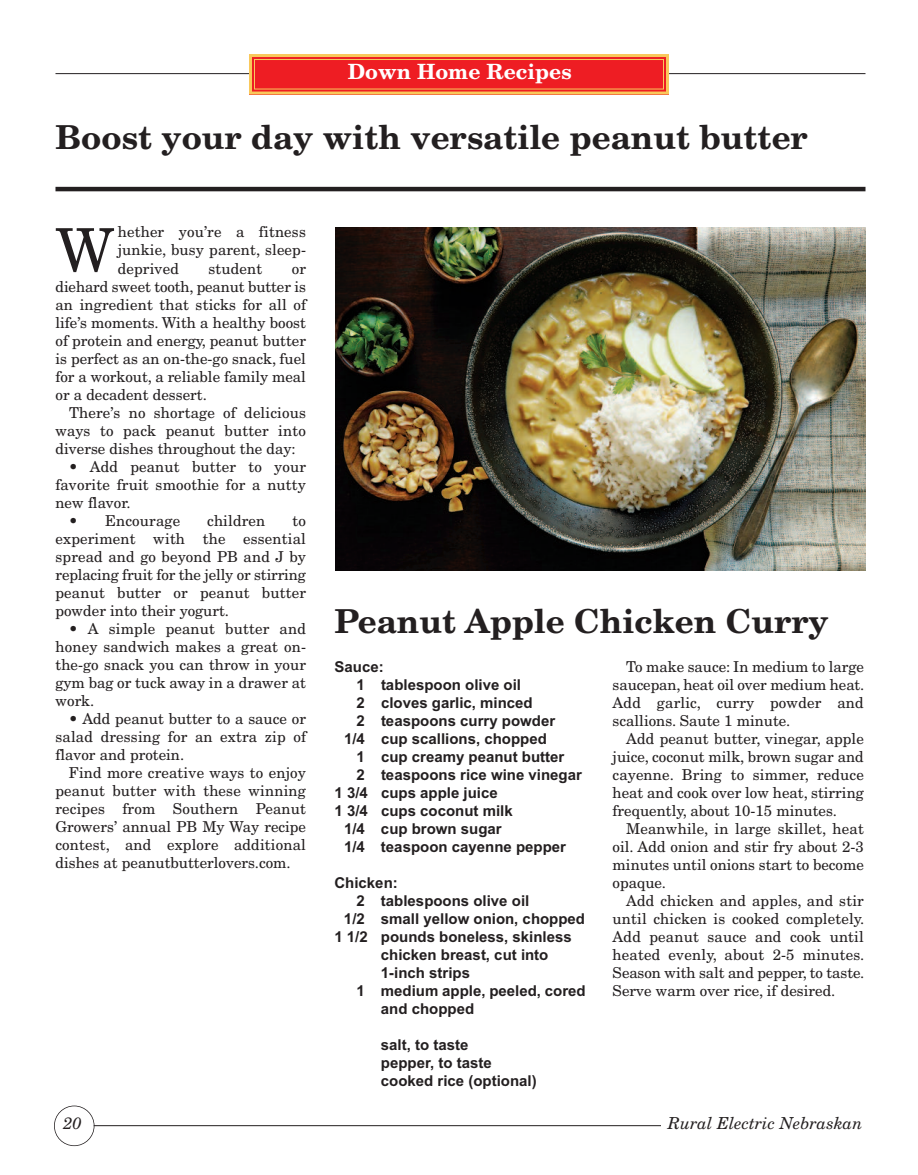
<style>
.page{position:relative;width:918px;height:1175px;background:#fff}
.page>*{position:absolute;margin:0;border:0;box-sizing:border-box;transform-origin:0 0}
.t1{font:60px "New Century Schlbk";color:#231f20}
.t2{font:700 33px "New Century Schlbk";color:#231f20}
.t3{font:700 21px "New Century Schlbk";color:#fff}
.t4{font:italic 16.5px "New Century Schlbk";color:#231f20}
.t5{font:15px/18px "New Century Schlbk";color:#231f20;text-align:justify}
.t6{font:700 15px/18.1px "Arial";color:#231f20}
</style>
<div class="page">
<div style="left:54px;top:1105px;width:40px;height:41px;border:2px solid #231f20;border-radius:50%"></div>
<hr style="left:94px;top:1125px;width:648px;height:1px;background:#231f20">
<div style="left:662px;top:1115px;width:202px;height:22px;background:#fff"></div>
<hr style="left:56px;top:73px;width:810px;height:1px;background:#231f20">
<div style="left:249px;top:55px;width:420px;height:39px;background:#ee1d23"></div>
<div style="left:249px;top:54px;width:420px;height:40px;border:3px solid #f9c85b"></div>
<div style="left:254px;top:59px;width:410px;height:30px;border:1px solid #f9c85b"></div>
<hr style="left:56px;top:187px;width:810px;height:4px;background:#231f20">
<img style="left:335px;top:227px;width:530px;height:343px">
<h3 class="t3" style="left:348px;top:64px;width:225px">Down Home Recipes</h3>
<h2 class="t2" style="left:56px;top:125px;width:754px">Boost your day with versatile peanut butter</h2>
<p class="t5" style="left:118px;top:225px;width:190px">hether you’re a fitness junkie, busy parent, sleep&shy;deprived</p>
<h1 class="t1" style="left:56px;top:228px;width:60px">W</h1>
<p class="t5" style="left:208px;top:261px;width:55px">student</p>
<p class="t5" style="left:55px;top:261px;width:252px;text-indent:236px">or diehard sweet tooth, peanut butter is an ingredient that sticks for all of life’s moments. With a healthy boost of protein and energy, peanut butter is perfect as an on-the-go snack, fuel for a workout, a reliable family meal or a decadent dessert.</p>
<p class="t5" style="left:55px;top:405px;width:252px;text-indent:14px">There’s no shortage of delicious ways to pack peanut butter into diverse dishes throughout the day:</p>
<p class="t5" style="left:55px;top:459px;width:252px;text-indent:13px">• Add peanut butter to your favorite fruit smoothie for a nutty new flavor.</p>
<p class="t5" style="left:69px;top:513px;width:113px">• Encourage</p>
<p class="t5" style="left:207px;top:513px;width:60px">children</p>
<p class="t5" style="left:55px;top:513px;width:252px;text-indent:237px">to experiment with the essential spread and go beyond PB and J by replacing fruit for the jelly or stirring peanut butter or peanut butter powder into their yogurt.</p>
<p class="t5" style="left:55px;top:621px;width:252px;text-indent:14px">• A simple peanut butter and honey sandwich makes a great on&shy;the-go snack you can throw in your gym bag or tuck away in a drawer at work.</p>
<p class="t5" style="left:55px;top:711px;width:252px;text-indent:14px">• Add peanut butter to a sauce or salad dressing for an extra zip of flavor and protein.</p>
<p class="t5" style="left:55px;top:765px;width:252px;text-indent:14px">Find more creative ways to enjoy peanut butter with these winning recipes from Southern Peanut Growers’ annual PB My Way recipe contest, and explore additional dishes at peanutbutterlovers.com.</p>
<h2 class="t2" style="left:335px;top:609px;width:496px">Peanut Apple Chicken Curry</h2>
<p class="t6" style="left:335px;top:657px;width:51px">Sauce:</p>
<p class="t6" style="left:357px;top:675px;width:166px">1 tablespoon olive oil</p>
<p class="t6" style="left:357px;top:693px;width:178px">2 cloves garlic, minced</p>
<p class="t6" style="left:357px;top:711px;width:200px">2 teaspoons curry powder</p>
<p class="t6" style="left:344px;top:729px;width:204px">1/4 cup scallions, chopped</p>
<p class="t6" style="left:357px;top:747px;width:209px">1 cup creamy peanut butter</p>
<p class="t6" style="left:357px;top:765px;width:227px">2 teaspoons rice wine vinegar</p>
<p class="t6" style="left:335px;top:783px;width:165px">1 3/4 cups apple juice</p>
<p class="t6" style="left:335px;top:801px;width:180px">1 3/4 cups coconut milk</p>
<p class="t6" style="left:344px;top:819px;width:159px">1/4 cup brown sugar</p>
<p class="t6" style="left:344px;top:837px;width:224px">1/4 teaspoon cayenne pepper</p>
<p class="t6" style="left:334px;top:873px;width:65px">Chicken:</p>
<p class="t6" style="left:357px;top:891px;width:174px">2 tablespoons olive oil</p>
<p class="t6" style="left:344px;top:909px;width:243px">1/2 small yellow onion, chopped</p>
<p class="t6" style="left:334px;top:927px;width:239px">1 1/2 pounds boneless, skinless</p>
<p class="t6" style="left:381px;top:945px;width:169px">chicken breast, cut into</p>
<p class="t6" style="left:381px;top:963px;width:91px">1-inch strips</p>
<p class="t6" style="left:356px;top:981px;width:231px">1 medium apple, peeled, cored</p>
<p class="t6" style="left:381px;top:999px;width:95px">and chopped</p>
<p class="t6" style="left:381px;top:1035px;width:157px">salt, to taste<br>pepper, to taste cooked rice (optional)</p>
<p class="t5" style="left:613px;top:659px;width:253px;text-indent:14px">To make sauce: In medium to large saucepan, heat oil over medium heat.<br>Add garlic, curry powder and scallions. Saute 1 minute.</p>
<p class="t5" style="left:613px;top:731px;width:253px;text-indent:14px">Add peanut butter, vinegar, apple juice, coconut milk, brown sugar and cayenne. Bring to simmer, reduce heat and cook over low heat, stirring frequently, about 10-15 minutes.</p>
<p class="t5" style="left:613px;top:821px;width:253px;text-indent:14px">Meanwhile, in large skillet, heat oil. Add onion and stir fry about 2-3 minutes until onions start to become opaque.</p>
<p class="t5" style="left:613px;top:893px;width:253px;text-indent:14px">Add chicken and apples, and stir until chicken is cooked completely.<br>Add peanut sauce and cook until heated evenly, about 2-5 minutes.<br>Season with salt and pepper, to taste.<br>Serve warm over rice, if desired.</p>
<p class="t4" style="left:63px;top:1117px;width:20px">20</p>
<p class="t4" style="left:668px;top:1117px;width:196px">Rural Electric Nebraskan</p>
</div>
